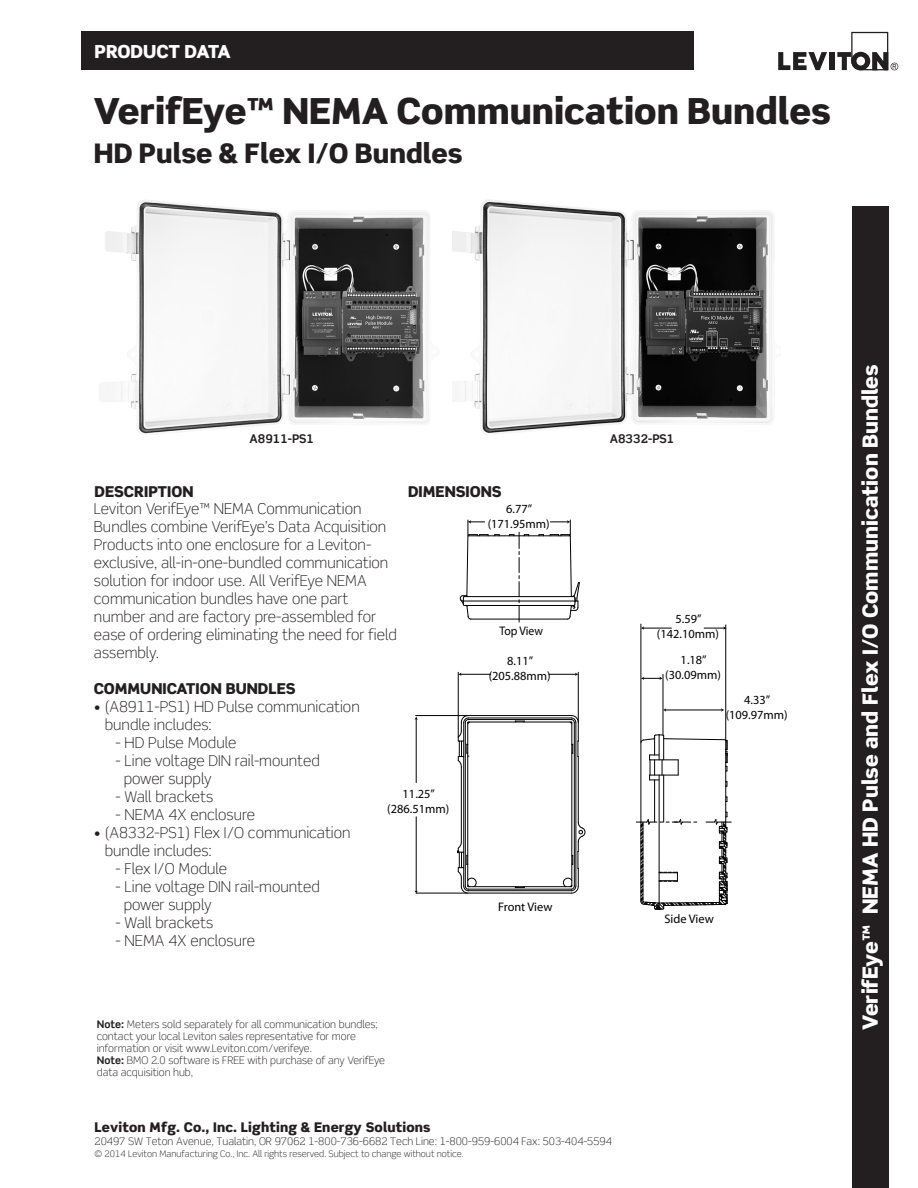
<style>
.page{position:relative;width:918px;height:1188px;background:#fff}
.page>*{position:absolute;margin:0;border:0;box-sizing:border-box;transform-origin:0 0}
.Main_Headline_BIG{font:900 36px "Scene Std";color:#231f20}
.Main_Headline_BIG-2{font:900 27px "Scene Std";color:#231f20}
.Sidebar_Title{font:900 21px "Scene Std";color:#fff}
.t1{font:900 18px "Scene Std";letter-spacing:-.02em;color:#fff}
.Body_Copy{font:300 15px/18px "Scene Std";color:#231f20}
.Bullets{font:300 15px/18px "Scene Std";color:#231f20}
.Body_Copy-2{font:900 15px "Scene Std";color:#231f20}
.Bullets-2{font:900 15px "Scene Std";color:#231f20}
.t2{font:900 13.35px "Scene Std";letter-spacing:.01em;color:#231f20}
.t3{font:12.45px/15px "Myriad Pro";color:#000;text-align:center}
.t4{font:12.45px "Myriad Pro";color:#000;scale:.94 1}
.Body_Copy-3{font:700 12px "Scene Std";color:#231f20}
.Captions{font:300 10.5px/12px "Scene Std";color:#231f20}
.t5{font:300 9px "Scene Std";color:#231f20}
.s1{font-weight:700}
</style>
<div class="page">
<svg style="left:778px;top:52px;width:49px;height:18px"></svg>
<div style="left:829px;top:52px;width:5px;height:18px;background:#231f20"></div>
<svg style="left:837px;top:32px;width:61px;height:38px"></svg>
<div style="left:81px;top:32px;width:613px;height:38px;background:#231f20"></div>
<div style="left:852px;top:207px;width:36px;height:981px;background:#231f20"></div>
<img style="left:99px;top:200px;width:331px;height:234px">
<hr style="left:576px;top:723px;width:1px;height:163px;background:#000">
<hr style="left:468px;top:890px;width:103px;height:1px;background:#000">
<hr style="left:463px;top:723px;width:1px;height:163px;background:#000">
<hr style="left:468px;top:718px;width:103px;height:1px;background:#000">
<hr style="left:468px;top:893px;width:103px;height:1px;background:#000">
<hr style="left:578px;top:757px;width:1px;height:65px;background:#000">
<hr style="left:468px;top:715px;width:103px;height:1px;background:#000">
<hr style="left:461px;top:767px;width:1px;height:75px;background:#000">
<svg style="left:570px;top:715px;width:9px;height:42px"></svg>
<svg style="left:560px;top:822px;width:26px;height:71px"></svg>
<hr style="left:468px;top:722px;width:103px;height:1px;background:#000">
<hr style="left:572px;top:723px;width:1px;height:163px;background:#000">
<hr style="left:468px;top:886px;width:103px;height:1px;background:#000">
<hr style="left:467px;top:723px;width:1px;height:163px;background:#000">
<hr style="left:574px;top:723px;width:1px;height:163px;background:#000">
<hr style="left:468px;top:889px;width:103px;height:1px;background:#000">
<hr style="left:465px;top:723px;width:1px;height:163px;background:#000">
<hr style="left:468px;top:719px;width:103px;height:1px;background:#000">
<svg style="left:458px;top:715px;width:12px;height:52px"></svg>
<hr style="left:416px;top:715px;width:51px;height:1px;background:#000">
<hr style="left:416px;top:893px;width:51px;height:1px;background:#000">
<hr style="left:458px;top:672px;width:1px;height:65px;background:#000">
<hr style="left:578px;top:672px;width:1px;height:50px;background:#000">
<hr style="left:460px;top:674px;width:31px;height:1px;background:#000">
<svg style="left:549px;top:673px;width:29px;height:3px"></svg>
<hr style="left:416px;top:817px;width:1px;height:75px;background:#000">
<svg style="left:458px;top:842px;width:21px;height:51px"></svg>
<hr style="left:416px;top:719px;width:1px;height:64px;background:#000">
<svg style="left:509px;top:532px;width:20px;height:90px"></svg>
<hr style="left:468px;top:536px;width:102px;height:1px;background:#000">
<hr style="left:471px;top:619px;width:96px;height:1px;background:#000">
<hr style="left:463px;top:601px;width:115px;height:1px;background:#000">
<hr style="left:464px;top:596px;width:110px;height:1px;background:#000">
<hr style="left:464px;top:605px;width:110px;height:1px;background:#000">
<svg style="left:550px;top:520px;width:30px;height:99px"></svg>
<svg style="left:459px;top:520px;width:30px;height:99px"></svg>
<hr style="left:659px;top:775px;width:1px;height:130px;background:#000">
<hr style="left:725px;top:740px;width:1px;height:87px;background:#000">
<hr style="left:654px;top:780px;width:1px;height:42px;background:#000">
<hr style="left:663px;top:775px;width:1px;height:47px;background:#000">
<hr style="left:641px;top:743px;width:1px;height:158px;background:#000">
<svg style="left:641px;top:735px;width:87px;height:52px"></svg>
<svg style="left:636px;top:812px;width:95px;height:98px"></svg>
<hr style="left:641px;top:624px;width:1px;height:118px;background:#000">
<hr style="left:663px;top:674px;width:1px;height:61px;background:#000">
<svg style="left:641px;top:677px;width:22px;height:3px"></svg>
<hr style="left:725px;top:625px;width:1px;height:114px;background:#000">
<hr style="left:665px;top:710px;width:57px;height:1px;background:#000">
<svg style="left:641px;top:626px;width:30px;height:4px"></svg>
<svg style="left:704px;top:626px;width:23px;height:4px"></svg>
<img style="left:453px;top:199px;width:322px;height:235px">
<h3 class="t1" style="left:94px;top:40px;width:138px">PRODUCT DATA</h3>
<p class="Main_Headline_BIG" style="left:94px;top:88px;width:739px">VerifEye™ NEMA Communication Bundles</p>
<p class="Main_Headline_BIG-2" style="left:94px;top:136px;width:370px">HD Pulse &amp; Flex I/O Bundles</p>
<p class="Body_Copy-2" style="left:94px;top:482px;width:101px">DESCRIPTION</p>
<p class="Body_Copy-3" style="left:249px;top:431px;width:66px">A8911-PS1</p>
<p class="Body_Copy-3" style="left:610px;top:431px;width:66px">A8332-PS1</p>
<p class="Body_Copy-2" style="left:408px;top:482px;width:95px">DIMENSIONS</p>
<p class="Body_Copy" style="left:94px;top:500px;width:304px">Leviton VerifEye™ NEMA Communication Bundles combine VerifEye’s Data Acquisition Products into one enclosure for a Leviton&shy;exclusive, all-in-one-bundled communication solution for indoor use. All VerifEye NEMA communication bundles have one part number and are factory pre-assembled for ease of ordering eliminating the need for field assembly.</p>
<p class="Bullets-2" style="left:94px;top:679px;width:203px">COMMUNICATION BUNDLES</p>
<p class="Bullets" style="left:105px;top:698px;width:256px;text-indent:-11px">• (A8911-PS1) HD Pulse communication bundle includes:</p>
<p class="Bullets" style="left:116px;top:734px;width:122px">- HD Pulse Module</p>
<p class="Bullets" style="left:124px;top:752px;width:198px;text-indent:-8px">- Line voltage DIN rail-mounted power supply</p>
<p class="Bullets" style="left:116px;top:788px;width:99px">- Wall brackets</p>
<p class="Bullets" style="left:116px;top:806px;width:141px">- NEMA 4X enclosure</p>
<p class="Bullets" style="left:105px;top:824px;width:247px;text-indent:-11px">• (A8332-PS1) Flex I/O communication bundle includes:</p>
<p class="Bullets" style="left:116px;top:860px;width:113px">- Flex I/O Module</p>
<p class="Bullets" style="left:124px;top:878px;width:198px;text-indent:-8px">- Line voltage DIN rail-mounted power supply</p>
<p class="Bullets" style="left:116px;top:914px;width:99px">- Wall brackets</p>
<p class="Bullets" style="left:116px;top:932px;width:141px">- NEMA 4X enclosure</p>
<p class="t3" style="left:387px;top:786px;width:63px">11.25” (286.51mm)</p>
<p class="Captions" style="left:97px;top:1018px;width:283px"><span class="s1">Note:</span> Meters sold separately for all communication bundles; contact your local Leviton sales representative for more information or visit www.Leviton.com/verifeye.</p>
<p class="Captions" style="left:97px;top:1054px;width:290px"><span class="s1">Note:</span> BMO 2.0 software is FREE with purchase of any VerifEye data acquisition hub,</p>
<p class="t3" style="left:488px;top:501px;width:63px">6.77” (171.95mm)</p>
<p class="t4" style="left:499px;top:623px;width:48px">Top View</p>
<p class="t3" style="left:489px;top:653px;width:63px">8.11” (205.88mm)</p>
<p class="t3" style="left:498px;top:899px;width:56px">Front View</p>
<p class="t2" style="left:94px;top:1119px;width:338px">Leviton Mfg. Co., Inc. Lighting &amp; Energy Solutions</p>
<p class="Captions" style="left:94px;top:1136px;width:519px">20497 SW Teton Avenue, Tualatin, OR 97062 1-800-736-6682 Tech Line: 1-800-959-6004 Fax: 503-404-5594</p>
<p class="t5" style="left:94px;top:1149px;width:371px">© 2014 Leviton Manufacturing Co., Inc. All rights reserved. Subject to change without notice.</p>
<p class="t3" style="left:657px;top:611px;width:63px">5.59” (142.10mm)</p>
<p class="t3" style="left:665px;top:652px;width:57px">1.18” (30.09mm)</p>
<p class="t3" style="left:726px;top:692px;width:63px">4.33” (109.97mm)</p>
<p class="t3" style="left:665px;top:911px;width:51px">Side View</p>
<p class="Sidebar_Title" style="left:857px;top:1030px;width:667px;rotate:-90deg">VerifEye™ NEMA HD Pulse and Flex I/O Communication Bundles</p>
</div>
